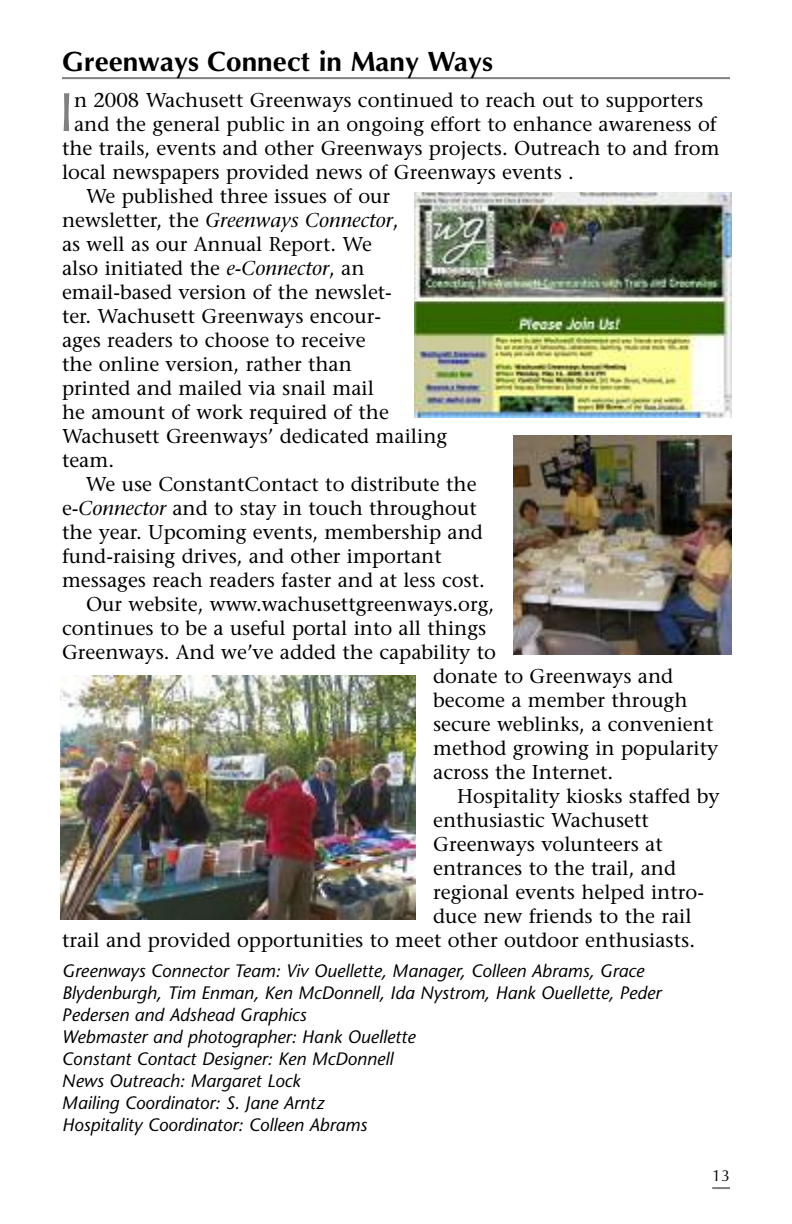
<style>
.page{position:relative;width:792px;height:1224px;background:#fff}
.page>*{position:absolute;margin:0;border:0;box-sizing:border-box;transform-origin:0 0}
.t1{font:55.8px "Optima";color:#808080}
.t2{font:700 28px "Optima";color:#000}
.t3{font:20px "Stone Serif";color:#000}
.t4{font:italic 20px "Stone Serif";color:#000}
.t5{font:italic 18px/22px "Stone Sans";color:#000}
.t6{font:16px "Optima";color:#000}
.s1{font-style:normal}
.s2{font-style:italic}
</style>
<div class="page">
<svg style="left:712px;top:1187px;width:18px;height:2px"></svg>
<hr style="left:62px;top:77px;width:668px;height:2px;background:#808080">
<img style="left:60px;top:676px;width:355px;height:244px">
<img style="left:414px;top:192px;width:318px;height:226px">
<img style="left:513px;top:435px;width:219px;height:220px">
<p class="t2" style="left:62px;top:45px;width:433px">Greenways Connect in Many Ways</p>
<p class="t1" style="left:59px;top:79px;width:17px">I</p>
<p class="t3" style="left:74px;top:92px;width:631px">n 2008 Wachusett Greenways continued to reach out to supporters</p>
<p class="t3" style="left:74px;top:116px;width:644px">and the general public in an ongoing effort to enhance awareness of</p>
<p class="t3" style="left:62px;top:140px;width:659px">the trails, events and other Greenways projects. Outreach to and from</p>
<p class="t3" style="left:62px;top:164px;width:513px">local newspapers provided news of Greenways events .</p>
<p class="t3" style="left:86px;top:188px;width:306px">We published three issues of our</p>
<p class="t4" style="left:62px;top:212px;width:338px"><span class="s1">newsletter, the</span> Greenways Connector<span class="s1">,</span></p>
<p class="t3" style="left:62px;top:236px;width:311px">as well as our Annual Report. We</p>
<p class="t3" style="left:62px;top:260px;width:304px">also initiated the <span class="s2">e-Connector</span>, an</p>
<p class="t3" style="left:62px;top:284px;width:331px">email-based version of the newslet-</p>
<p class="t3" style="left:62px;top:308px;width:321px">ter. Wachusett Greenways encour-</p>
<p class="t3" style="left:62px;top:332px;width:305px">ages readers to choose to receive</p>
<p class="t3" style="left:62px;top:356px;width:291px">the online version, rather than</p>
<p class="t3" style="left:62px;top:380px;width:313px">printed and mailed via snail mail</p>
<p class="t3" style="left:62px;top:404px;width:329px">he amount of work required of the</p>
<p class="t3" style="left:62px;top:428px;width:387px">Wachusett Greenways’ dedicated mailing</p>
<p class="t3" style="left:62px;top:452px;width:54px">team.</p>
<p class="t3" style="left:86px;top:476px;width:392px">We use ConstantContact to distribute the</p>
<p class="t3" style="left:62px;top:500px;width:416px">e<span class="s2">-Connector</span> and to stay in touch throughout</p>
<p class="t3" style="left:62px;top:524px;width:423px">the year. Upcoming events, membership and</p>
<p class="t3" style="left:62px;top:548px;width:381px">fund-raising drives, and other important</p>
<p class="t3" style="left:62px;top:572px;width:424px">messages reach readers faster and at less cost.</p>
<p class="t3" style="left:86px;top:596px;width:410px">Our website, www.wachusettgreenways.org,</p>
<p class="t3" style="left:62px;top:620px;width:426px">continues to be a useful portal into all things</p>
<p class="t3" style="left:62px;top:644px;width:435px">Greenways. And we’ve added the capability to</p>
<p class="t3" style="left:433px;top:668px;width:242px">donate to Greenways and</p>
<p class="t3" style="left:433px;top:692px;width:256px">become a member through</p>
<p class="t3" style="left:433px;top:716px;width:282px">secure weblinks, a convenient</p>
<p class="t3" style="left:433px;top:740px;width:287px">method growing in popularity</p>
<p class="t3" style="left:433px;top:764px;width:182px">across the Internet.</p>
<p class="t3" style="left:457px;top:788px;width:264px">Hospitality kiosks staffed by</p>
<p class="t3" style="left:433px;top:812px;width:217px">enthusiastic Wachusett</p>
<p class="t3" style="left:433px;top:836px;width:231px">Greenways volunteers at</p>
<p class="t3" style="left:433px;top:860px;width:245px">entrances to the trail, and</p>
<p class="t3" style="left:433px;top:884px;width:272px">regional events helped intro-</p>
<p class="t3" style="left:433px;top:908px;width:260px">duce new friends to the rail</p>
<p class="t3" style="left:62px;top:932px;width:635px">trail and provided opportunities to meet other outdoor enthusiasts.</p>
<p class="t5" style="left:62px;top:962px;width:601px">Greenways Connector Team: Viv Ouellette, Manager, Colleen Abrams, Grace Blydenburgh, Tim Enman, Ken McDonnell, Ida Nystrom, Hank Ouellette, Peder Pedersen and Adshead Graphics<br>Webmaster and photographer: Hank Ouellette<br>Constant Contact Designer: Ken McDonnell<br>News Outreach: Margaret Lock<br>Mailing Coordinator: S. Jane Arntz<br>Hospitality Coordinator: Colleen Abrams</p>
<p class="t6" style="left:712px;top:1166px;width:19px">13</p>
</div>
